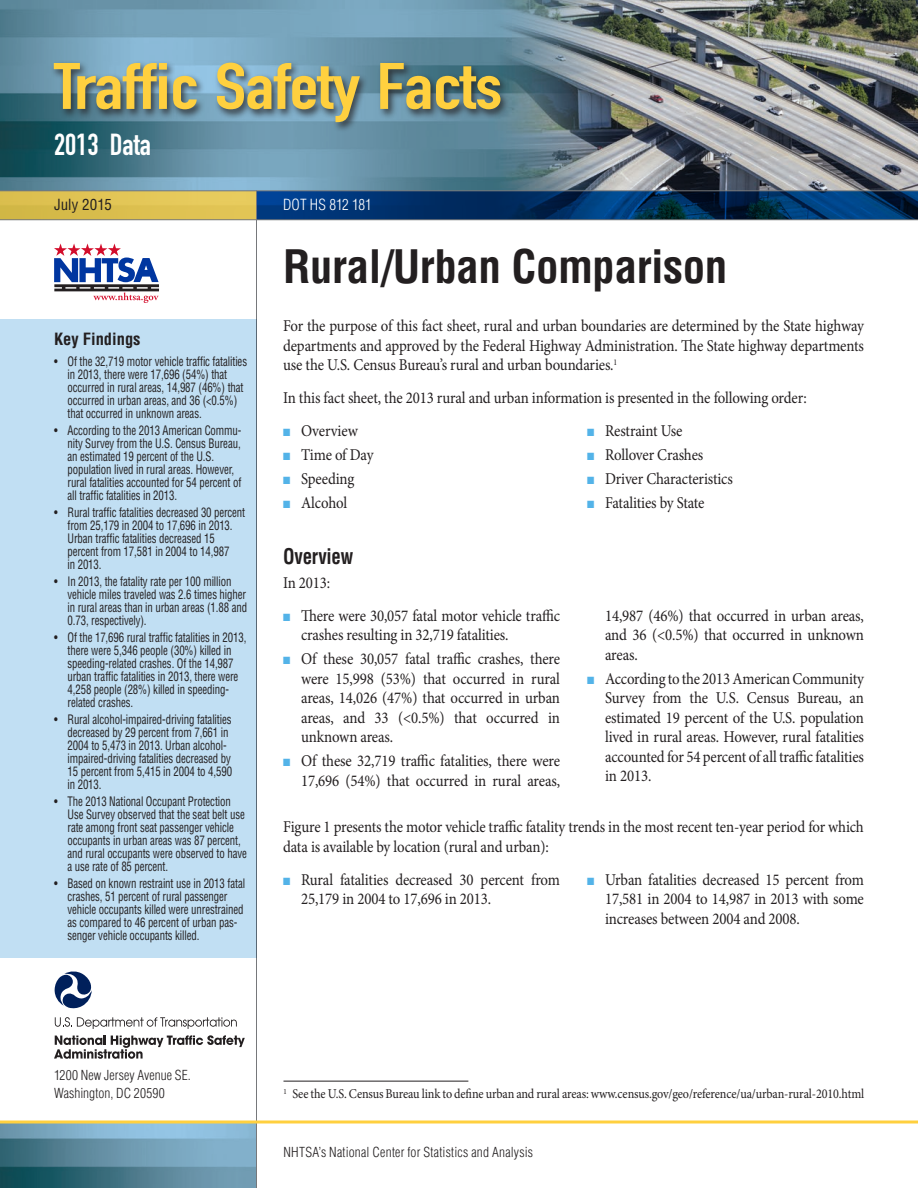
<style>
.page{position:relative;width:918px;height:1188px;background:#fff}
.page>*{position:absolute;margin:0;border:0;box-sizing:border-box;transform-origin:0 0}
.t1{font:64.5px "DIN Engschrift Std";letter-spacing:-.01em;color:#ffd03f;scale:1.2 1}
.t2{font:700 condensed 45px "Helvetica LT Std";letter-spacing:-.01em;color:#231f20}
.t3{font:30px "DIN Engschrift Std";color:#fff}
.HeadA{font:700 condensed 21px "Helvetica LT Std";letter-spacing:-.01em;color:#231f20;scale:.9 1}
.Body{font:16.5px/19.5px "Minion Pro";letter-spacing:-.01em;color:#231f20;text-align:justify;scale:.9 1}
.t4{font:700 condensed 16.5px "Helvetica LT Std";color:#231f20}
.t5{font:300 condensed 15px "Helvetica LT Std";letter-spacing:.005em;color:#fff}
.t6{font:condensed 15px "Helvetica LT Std";letter-spacing:.005em;color:#231f20}
.Footnote_-_with_line{font:13.5px "Minion Pro";letter-spacing:-.01em;color:#231f20;scale:.9 1}
.t7{font:300 condensed 13.5px/18px "Helvetica LT Std";letter-spacing:.01em;color:#231f20}
.t8{font:condensed 12.75px/12.9px "Helvetica LT Std";letter-spacing:-.01em;color:#231f20;scale:.85 1}
.s1{color:#53b3e8}
</style>
<div class="page">
<img style="left:0;top:0;width:918px;height:190px">
<img style="left:0;top:1124px;width:256px;height:64px">
<div style="left:50px;top:60px;width:460px;height:73px;background:#231f20;opacity:.75"></div>
<svg style="left:257px;top:191px;width:661px;height:28px;background:#013266"></svg>
<div style="left:0;top:191px;width:256px;height:29px;background:linear-gradient(to right,#d6ba49,#e7ca5b)"></div>
<hr style="left:0;top:219px;width:918px;height:1px;background:#76787b">
<hr style="left:0;top:190px;width:918px;height:1px;background:#76787b">
<hr style="left:256px;top:191px;width:1px;height:997px;background:#76787b">
<svg style="left:0;top:1120px;width:918px;height:4px;background:#fad86c"></svg>
<svg style="left:54px;top:1035px;width:191px;height:24px"></svg>
<svg style="left:55px;top:1017px;width:182px;height:12px"></svg>
<svg style="left:54px;top:971px;width:38px;height:38px"></svg>
<svg style="left:54px;top:243px;width:105px;height:60px"></svg>
<div style="left:0;top:319px;width:256px;height:639px;background:#c1dff3"></div>
<hr style="left:284px;top:1081px;width:184px;height:1px;background:#231f20">
<h1 class="t1" style="left:54px;top:48px;width:375px">Traffic Safety Facts</h1>
<h3 class="t3" style="left:54px;top:127px;width:98px">2013 Data</h3>
<p class="t6" style="left:54px;top:195px;width:59px">July 2015</p>
<p class="t5" style="left:283px;top:195px;width:90px">DOT HS 812 181</p>
<p class="t4" style="left:54px;top:328px;width:88px">Key Findings</p>
<p class="t8" style="left:68px;top:355px;width:213px;text-indent:-14px">• Of the 32,719 motor vehicle traffic fatalities in 2013, there were 17,696 (54%) that occurred in rural areas, 14,987 (46%) that occurred in urban areas, and 36 (&lt;0.5%) that occurred in unknown areas.</p>
<p class="t8" style="left:68px;top:424px;width:206px;text-indent:-14px">• According to the 2013 American Commu&shy;nity Survey from the U.S. Census Bureau, an estimated 19 percent of the U.S. population lived in rural areas. However, rural fatalities accounted for 54 percent of all traffic fatalities in 2013.</p>
<p class="t8" style="left:68px;top:506px;width:211px;text-indent:-14px">• Rural traffic fatalities decreased 30 percent from 25,179 in 2004 to 17,696 in 2013.<br>Urban traffic fatalities decreased 15 percent from 17,581 in 2004 to 14,987<br>in 2013.</p>
<p class="t8" style="left:68px;top:575px;width:213px;text-indent:-14px">• In 2013, the fatality rate per 100 million vehicle miles traveled was 2.6 times higher in rural areas than in urban areas (1.88 and 0.73, respectively).</p>
<p class="t8" style="left:68px;top:631px;width:212px;text-indent:-14px">• Of the 17,696 rural traffic fatalities in 2013, there were 5,346 people (30%) killed in speeding-related crashes. Of the 14,987 urban traffic fatalities in 2013, there were 4,258 people (28%) killed in speeding&shy;related crashes.</p>
<p class="t8" style="left:68px;top:713px;width:195px;text-indent:-14px">• Rural alcohol-impaired-driving fatalities decreased by 29 percent from 7,661 in 2004 to 5,473 in 2013. Urban alcohol&shy;impaired-driving fatalities decreased by 15 percent from 5,415 in 2004 to 4,590 in 2013.</p>
<p class="t8" style="left:68px;top:795px;width:213px;text-indent:-14px">• The 2013 National Occupant Protection Use Survey observed that the seat belt use rate among front seat passenger vehicle occupants in urban areas was 87 percent, and rural occupants were observed to have a use rate of 85 percent.</p>
<p class="t8" style="left:68px;top:877px;width:210px;text-indent:-14px">• Based on known restraint use in 2013 fatal crashes, 51 percent of rural passenger vehicle occupants killed were unrestrained as compared to 46 percent of urban pas&shy;senger vehicle occupants killed.</p>
<p class="t2" style="left:283px;top:239px;width:446px">Rural/Urban Comparison</p>
<p class="Body" style="left:283px;top:316px;width:647px">For the purpose of this fact sheet, rural and urban boundaries are determined by the State highway departments and approved by the Federal Highway Administration. The State highway departments use the U.S. Census Bureau’s rural and urban boundaries.<sup>1</sup></p>
<p class="Body" style="left:283px;top:388px;width:583px">In this fact sheet, the 2013 rural and urban information is presented in the following order:</p>
<p class="Body" style="left:283px;top:421px;width:85px"><span class="s1">■</span> Overview</p>
<p class="Body" style="left:283px;top:445px;width:102px"><span class="s1">■</span> Time of Day</p>
<p class="Body" style="left:283px;top:469px;width:81px"><span class="s1">■</span> Speeding</p>
<p class="Body" style="left:283px;top:493px;width:73px"><span class="s1">■</span> Alcohol</p>
<p class="Body" style="left:587px;top:421px;width:108px"><span class="s1">■</span> Restraint Use</p>
<p class="Body" style="left:587px;top:445px;width:131px"><span class="s1">■</span> Rollover Crashes</p>
<p class="Body" style="left:587px;top:469px;width:164px"><span class="s1">■</span> Driver Characteristics</p>
<p class="Body" style="left:587px;top:493px;width:132px"><span class="s1">■</span> Fatalities by State</p>
<p class="HeadA" style="left:283px;top:543px;width:80px">Overview</p>
<p class="Body" style="left:283px;top:573px;width:54px">In 2013:</p>
<p class="Body" style="left:301px;top:606px;width:289px;text-indent:-18px"><span class="s1">■</span> There were 30,057 fatal motor vehicle traffic crashes resulting in 32,719 fatalities.</p>
<p class="Body" style="left:301px;top:649px;width:289px;text-indent:-18px"><span class="s1">■</span> Of these 30,057 fatal traffic crashes, there were 15,998 (53%) that occurred in rural areas, 14,026 (47%) that occurred in urban areas, and 33 (&lt;0.5%) that occurred in unknown areas.</p>
<p class="Body" style="left:283px;top:751px;width:309px;text-align:right"><span class="s1">■</span> Of these 32,719 traffic fatalities, there were<br>17,696 (54%) that occurred in rural areas,</p>
<p class="Body" style="left:605px;top:606px;width:289px">14,987 (46%) that occurred in urban areas, and 36 (&lt;0.5%) that occurred in unknown areas.</p>
<p class="Body" style="left:605px;top:669px;width:289px;text-indent:-18px"><span class="s1">■</span> According to the 2013 American Community Survey from the U.S. Census Bureau, an estimated 19 percent of the U.S. population lived in rural areas. However, rural fatalities accounted for 54 percent of all traffic fatalities in 2013.</p>
<p class="Body" style="left:283px;top:817px;width:647px">Figure 1 presents the motor vehicle traffic fatality trends in the most recent ten-year period for which data is available by location (rural and urban):</p>
<p class="Body" style="left:301px;top:870px;width:289px;text-indent:-18px"><span class="s1">■</span> Rural fatalities decreased 30 percent from<br>25,179 in 2004 to 17,696 in 2013.</p>
<p class="Body" style="left:605px;top:870px;width:289px;text-indent:-18px"><span class="s1">■</span> Urban fatalities decreased 15 percent from 17,581 in 2004 to 14,987 in 2013 with some increases between 2004 and 2008.</p>
<p class="t7" style="left:54px;top:1066px;width:138px">1200 New Jersey Avenue SE.<br>Washington, DC 20590</p>
<p class="Footnote_-_with_line" style="left:284px;top:1085px;width:647px"><sup>1</sup> See the U.S. Census Bureau link to define urban and rural areas: www.census.gov/geo/reference/ua/urban-rural-2010.html</p>
<p class="t7" style="left:284px;top:1143px;width:251px">NHTSA’s National Center for Statistics and Analysis</p>
</div>
